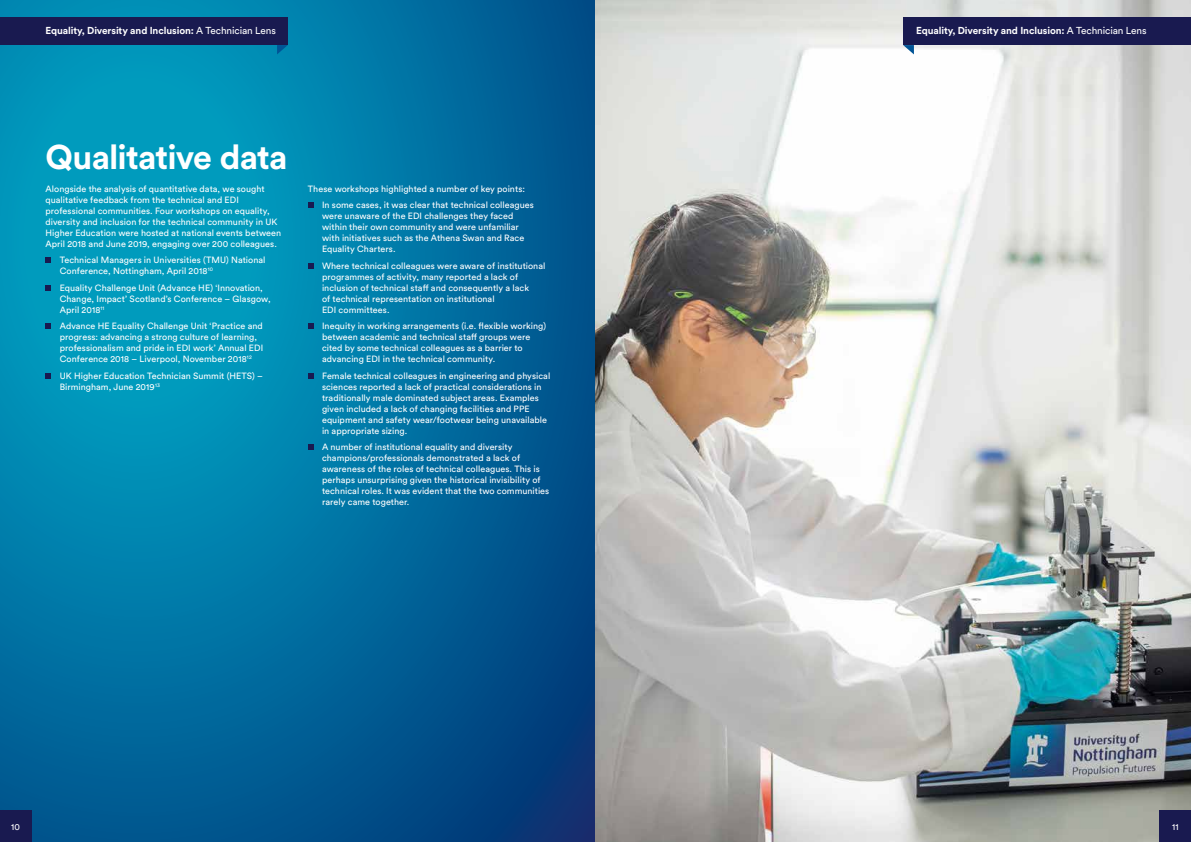
<style>
.page{position:relative;width:1191px;height:842px;background:#fff}
.page>*{position:absolute;margin:0;border:0;box-sizing:border-box;transform-origin:0 0}
.t1{font:700 34px "Circular Pro";letter-spacing:-.025em;color:#fff}
.t2{font:700 10px "Circular Pro";letter-spacing:-.01em;color:#fff}
.t3{font:9px/11px "Circular Pro";letter-spacing:.005em;color:#fff}
.s1{font-weight:400}
</style>
<div class="page">
<svg style="left:0;top:0;width:595px;height:842px;background:#0073a2"></svg>
<svg style="left:46px;top:257px;width:5px;height:6px"></svg>
<svg style="left:46px;top:285px;width:5px;height:6px"></svg>
<svg style="left:46px;top:323px;width:5px;height:6px"></svg>
<svg style="left:46px;top:373px;width:5px;height:6px"></svg>
<svg style="left:308px;top:202px;width:5px;height:6px"></svg>
<svg style="left:308px;top:263px;width:5px;height:6px"></svg>
<svg style="left:308px;top:323px;width:5px;height:6px"></svg>
<svg style="left:308px;top:373px;width:5px;height:6px"></svg>
<svg style="left:308px;top:444px;width:5px;height:6px"></svg>
<img style="left:595px;top:0;width:596px;height:842px">
<div style="left:0;top:811px;width:31px;height:31px;background:#191a50"></div>
<div style="left:1159px;top:811px;width:32px;height:31px;background:#191a50"></div>
<div style="left:0;top:18px;width:288px;height:27px;background:#191a50"></div>
<svg style="left:277px;top:45px;width:11px;height:9px"></svg>
<div style="left:903px;top:18px;width:288px;height:27px;background:#191a50"></div>
<svg style="left:903px;top:45px;width:11px;height:9px"></svg>
<p class="t2" style="left:46px;top:24px;width:232px">Equality, Diversity and Inclusion: <span class="s1">A Technician Lens</span></p>
<p class="t2" style="left:916px;top:24px;width:232px">Equality, Diversity and Inclusion: <span class="s1">A Technician Lens</span></p>
<h1 class="t1" style="left:46px;top:134px;width:243px">Qualitative data</h1>
<p class="t3" style="left:46px;top:183px;width:237px">Alongside the analysis of quantitative data, we sought qualitative feedback from the technical and EDI professional communities. Four workshops on equality, diversity and inclusion for the technical community in UK Higher Education were hosted at national events between April 2018 and June 2019, engaging over 200 colleagues.</p>
<p class="t3" style="left:60px;top:254px;width:207px">Technical Managers in Universities (TMU) National<br>Conference, Nottingham, April 2018<sup>10</sup></p>
<p class="t3" style="left:60px;top:282px;width:212px">Equality Challenge Unit (Advance HE) ‘Innovation,<br>Change, Impact’ Scotland’s Conference – Glasgow,<br>April 2018<sup>11</sup></p>
<p class="t3" style="left:60px;top:320px;width:205px">Advance HE Equality Challenge Unit ‘Practice and progress: advancing a strong culture of learning, professionalism and pride in EDI work’ Annual EDI Conference 2018 – Liverpool, November 2018<sup>12</sup></p>
<p class="t3" style="left:60px;top:370px;width:205px">UK Higher Education Technician Summit (HETS) –<br>Birmingham, June 2019<sup>13</sup></p>
<p class="t3" style="left:322px;top:180px;width:213px;line-height:16.5px;text-indent:-14px">These workshops highlighted a number of key points:<br>In some cases, it was clear that technical colleagues</p>
<p class="t3" style="left:322px;top:210px;width:204px">were unaware of the EDI challenges they faced within their own community and were unfamiliar with initiatives such as the Athena Swan and Race Equality Charters.</p>
<p class="t3" style="left:322px;top:260px;width:225px">Where technical colleagues were aware of institutional programmes of activity, many reported a lack of inclusion of technical staff and consequently a lack<br>of technical representation on institutional<br>EDI committees.</p>
<p class="t3" style="left:322px;top:320px;width:226px">Inequity in working arrangements (i.e. flexible working) between academic and technical staff groups were cited by some technical colleagues as a barrier to advancing EDI in the technical community.</p>
<p class="t3" style="left:322px;top:370px;width:230px">Female technical colleagues in engineering and physical sciences reported a lack of practical considerations in traditionally male dominated subject areas. Examples given included a lack of changing facilities and PPE equipment and safety wear/footwear being unavailable in appropriate sizing.</p>
<p class="t3" style="left:322px;top:441px;width:229px">A number of institutional equality and diversity champions/professionals demonstrated a lack of awareness of the roles of technical colleagues. This is perhaps unsurprising given the historical invisibility of technical roles. It was evident that the two communities rarely came together.</p>
<p class="t3" style="left:11px;top:821px;width:10px">10</p>
<p class="t3" style="left:1172px;top:821px;width:8px">11</p>
</div>
